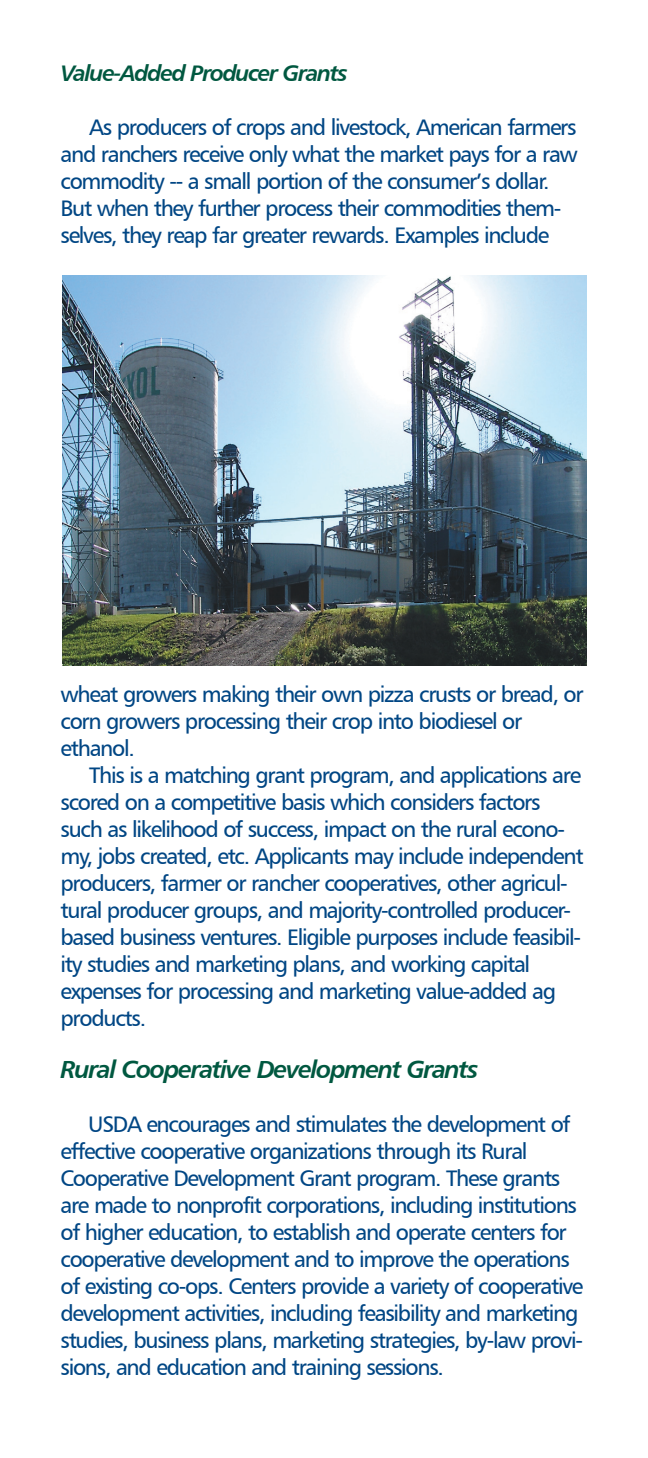
<style>
.page{position:relative;width:648px;height:1458px;background:#fff}
.page>*{position:absolute;margin:0;border:0;box-sizing:border-box;transform-origin:0 0}
.t1{font:24.75px "Humanist 777 BT Bold Italic B";letter-spacing:-.06em;color:#005840}
.t2{font:22.5px/27px "Humanist 777 BT Roman B";letter-spacing:-.055em;color:#004684}
.t3{font:22.5px "Humanist 777 BT Bold Italic B";letter-spacing:-.06em;color:#005840}
</style>
<div class="page">
<img style="left:62px;top:276px;width:524px;height:389px">
<p class="t3" style="left:61px;top:59px;width:289px">Value-Added Producer Grants</p>
<p class="t2" style="left:61px;top:113px;width:519px;text-indent:29px">As producers of crops and livestock, American farmers and ranchers receive only what the market pays for a raw commodity -- a small portion of the consumer’s dollar.<br>But when they further process their commodities them&shy;selves, they reap far greater rewards. Examples include</p>
<p class="t2" style="left:61px;top:680px;width:525px">wheat growers making their own pizza crusts or bread, or corn growers processing their crop into biodiesel or ethanol.</p>
<p class="t2" style="left:61px;top:761px;width:525px;text-indent:29px">This is a matching grant program, and applications are scored on a competitive basis which considers factors such as likelihood of success, impact on the rural econo&shy;my, jobs created, etc. Applicants may include independent producers, farmer or rancher cooperatives, other agricul&shy;tural producer groups, and majority-controlled producer&shy;based business ventures. Eligible purposes include feasibil&shy;ity studies and marketing plans, and working capital expenses for processing and marketing value-added ag products.</p>
<p class="t1" style="left:61px;top:1054px;width:419px">Rural Cooperative Development Grants</p>
<p class="t2" style="left:61px;top:1110px;width:524px;text-indent:28px">USDA encourages and stimulates the development of effective cooperative organizations through its Rural Cooperative Development Grant program. These grants are made to nonprofit corporations, including institutions of higher education, to establish and operate centers for cooperative development and to improve the operations of existing co-ops. Centers provide a variety of cooperative development activities, including feasibility and marketing studies, business plans, marketing strategies, by-law provi&shy;sions, and education and training sessions.</p>
</div>
